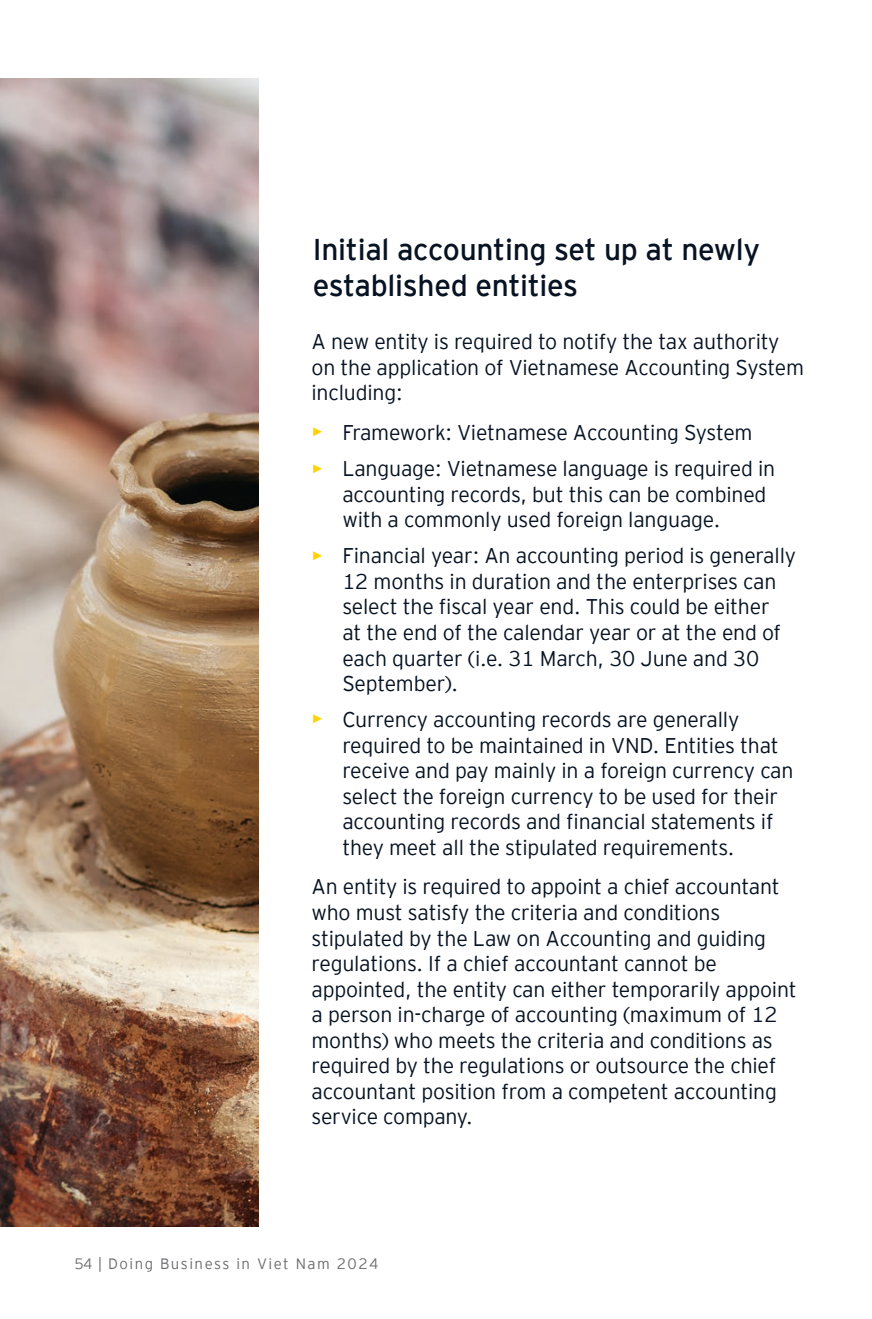
<style>
.page{position:relative;width:872px;height:1319px;background:#fff}
.page>*{position:absolute;margin:0;border:0;box-sizing:border-box;transform-origin:0 0}
.t1{font:300 30px/36px "EY Interstate";letter-spacing:-.01em;color:#071322}
.t2{font:300 21.25px/25.5px "EY Interstate";letter-spacing:-.01em;color:#071322}
.t3{font:300 15px "EY Interstate";letter-spacing:.1em;color:#6c6d70}
</style>
<div class="page">
<img style="left:0;top:78px;width:259px;height:1148px">
<h1 class="t1" style="left:313px;top:230px;width:449px">Initial accounting set up at newly established entities</h1>
<p class="t2" style="left:311px;top:328px;width:494px">A new entity is required to notify the tax authority on the application of Vietnamese Accounting System including:</p>
<p class="t2" style="left:311px;top:413px;width:465px;line-height:36.2px"><sup>►</sup> Framework: Vietnamese Accounting System<br><sup>►</sup> Language: Vietnamese language is required in</p>
<p class="t2" style="left:342px;top:480px;width:425px">accounting records, but this can be combined with a commonly used foreign language.</p>
<p class="t2" style="left:342px;top:542px;width:455px;text-indent:-31px"><sup>►</sup> Financial year: An accounting period is generally 12 months in duration and the enterprises can select the fiscal year end. This could be either<br>at the end of the calendar year or at the end of each quarter (i.e. 31 March, 30 June and 30<br>September).</p>
<p class="t2" style="left:342px;top:705px;width:453px;text-indent:-31px"><sup>►</sup> Currency accounting records are generally required to be maintained in VND. Entities that receive and pay mainly in a foreign currency can select the foreign currency to be used for their accounting records and financial statements if they meet all the stipulated requirements.</p>
<p class="t2" style="left:311px;top:872px;width:487px">An entity is required to appoint a chief accountant who must satisfy the criteria and conditions stipulated by the Law on Accounting and guiding regulations. If a chief accountant cannot be appointed, the entity can either temporarily appoint a person in-charge of accounting (maximum of 12 months) who meets the criteria and conditions as required by the regulations or outsource the chief accountant position from a competent accounting service company.</p>
<p class="t3" style="left:75px;top:1252px;width:305px">54 | Doing Business in Viet Nam 2024</p>
</div>
